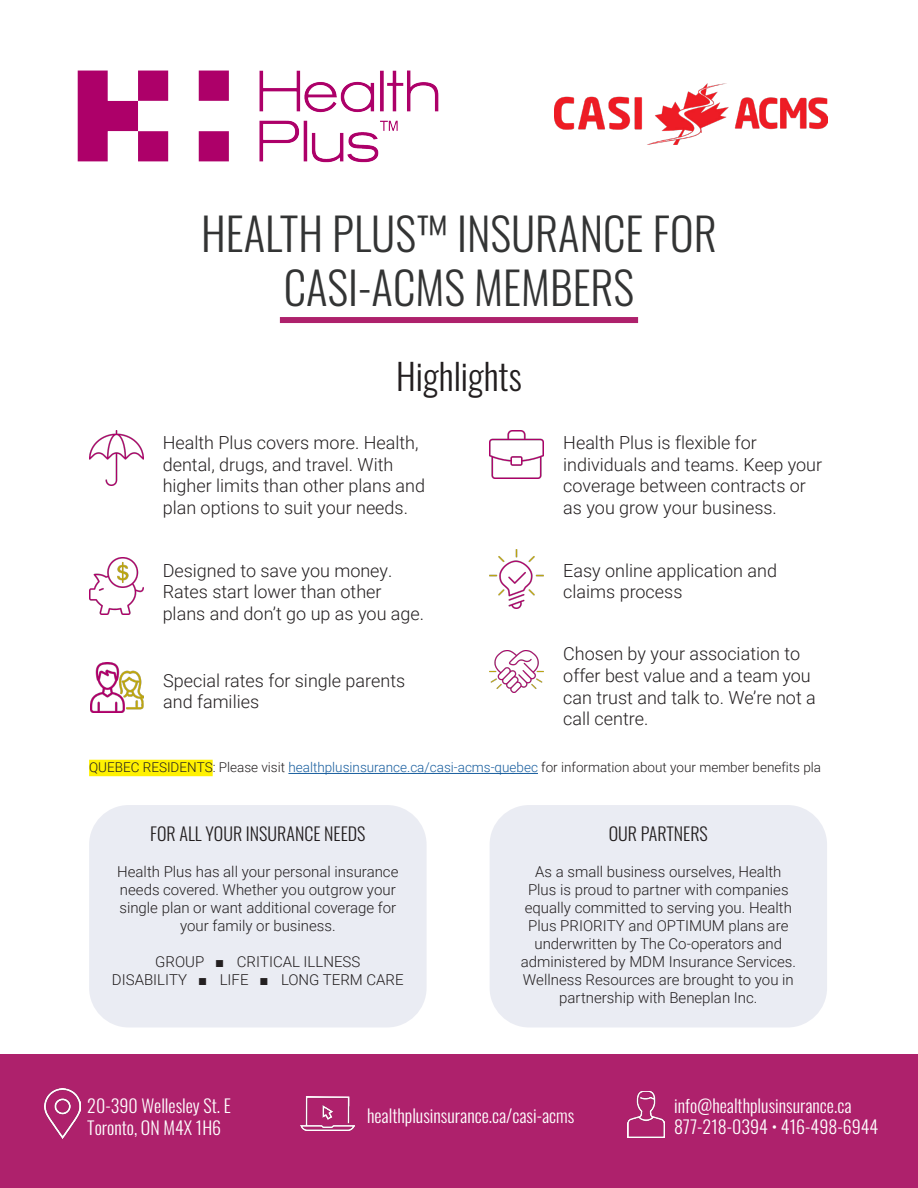
<style>
.page{position:relative;width:918px;height:1188px;background:#fff}
.page>*{position:absolute;margin:0;border:0;box-sizing:border-box;transform-origin:0 0}
.t1{font:300 45px/54px "Oswald";color:#333434;text-align:center}
.t2{font:300 36px "Oswald";color:#231f20}
.t3{font:300 18px/21.6px "Roboto";color:#231f20}
.t4{font:300 18px/21.6px "Oswald";color:#fff}
.t5{font:300 18px "Oswald";color:#231f20}
.t6{font:300 15px/18px "Roboto";color:#231f20;text-align:center}
.t7{font:300 13.5px "Roboto";color:#231f20}
.s1{color:#175d9e}
.s2{font-family:"Arial";font-weight:400}
</style>
<div class="page">
<img style="left:90px;top:662px;width:53px;height:50px">
<img style="left:77px;top:70px;width:362px;height:93px">
<div style="left:280px;top:317px;width:358px;height:6px;background:#ae216c"></div>
<img style="left:490px;top:550px;width:54px;height:58px">
<img style="left:89px;top:558px;width:54px;height:57px">
<img style="left:490px;top:651px;width:54px;height:41px">
<img style="left:490px;top:430px;width:54px;height:49px">
<img style="left:89px;top:430px;width:54px;height:55px">
<div style="left:89px;top:805px;width:338px;height:222px;background:#e4e6ef;border-radius:40px"></div>
<div style="left:0;top:1055px;width:918px;height:133px;background:#ae216c"></div>
<img style="left:44px;top:1088px;width:36px;height:51px">
<div style="left:490px;top:805px;width:337px;height:222px;background:#e4e6ef;border-radius:40px"></div>
<img style="left:627px;top:1091px;width:38px;height:47px">
<img style="left:300px;top:1097px;width:54px;height:34px">
<img style="left:554px;top:84px;width:273px;height:61px">
<div style="left:89px;top:760px;width:124px;height:16px;background:#fff101"></div>
<hr style="left:288px;top:773px;width:250px;height:1px;background:#175d9e">
<p class="t1" style="left:201px;top:201px;width:517px">HEALTH PLUS™ INSURANCE FOR<br>CASI-ACMS MEMBERS</p>
<p class="t2" style="left:396px;top:344px;width:127px">Highlights</p>
<p class="t3" style="left:163px;top:431px;width:264px">Health Plus covers more. Health, dental, drugs, and travel. With higher limits than other plans and plan options to suit your needs.</p>
<p class="t3" style="left:163px;top:559px;width:263px">Designed to save you money.<br>Rates start lower than other plans and don’t go up as you age.</p>
<p class="t3" style="left:163px;top:669px;width:244px">Special rates for single parents and families</p>
<p class="t3" style="left:563px;top:431px;width:260px">Health Plus is flexible for individuals and teams. Keep your coverage between contracts or as you grow your business.</p>
<p class="t3" style="left:563px;top:559px;width:215px">Easy online application and claims process</p>
<p class="t3" style="left:563px;top:643px;width:254px">Chosen by your association to offer best value and a team you can trust and talk to. We’re not a call centre.</p>
<p class="t7" style="left:89px;top:758px;width:734px">QUEBEC RESIDENTS: Please visit <span class="s1">healthplusinsurance.ca/casi-acms-quebec</span> for information about your member benefits pla</p>
<p class="t5" style="left:150px;top:817px;width:217px">FOR ALL YOUR INSURANCE NEEDS</p>
<p class="t6" style="left:117px;top:862px;width:283px">Health Plus has all your personal insurance needs covered. Whether you outgrow your single plan or want additional coverage for your family or business.</p>
<p class="t6" style="left:155px;top:952px;width:207px">GROUP <span class="s2">■</span> CRITICAL ILLNESS</p>
<p class="t6" style="left:112px;top:970px;width:293px">DISABILITY <span class="s2">■</span> LIFE <span class="s2">■</span> LONG TERM CARE</p>
<p class="t5" style="left:609px;top:817px;width:101px">OUR PARTNERS</p>
<p class="t6" style="left:521px;top:862px;width:277px">As a small business ourselves, Health Plus is proud to partner with companies equally committed to serving you. Health Plus PRIORITY and OPTIMUM plans are underwritten by The Co-operators and administered by MDM Insurance Services.<br>Wellness Resources are brought to you in partnership with Beneplan Inc.</p>
<p class="t4" style="left:87px;top:1093px;width:145px">20-390 Wellesley St. E<br>Toronto, ON M4X 1H6</p>
<p class="t4" style="left:367px;top:1103px;width:209px">healthplusinsurance.ca/casi-acms</p>
<p class="t4" style="left:674px;top:1092px;width:179px">info@healthplusinsurance.ca</p>
<p class="t4" style="left:674px;top:1114px;width:206px">877-218-0394 • 416-498-6944</p>
</div>
